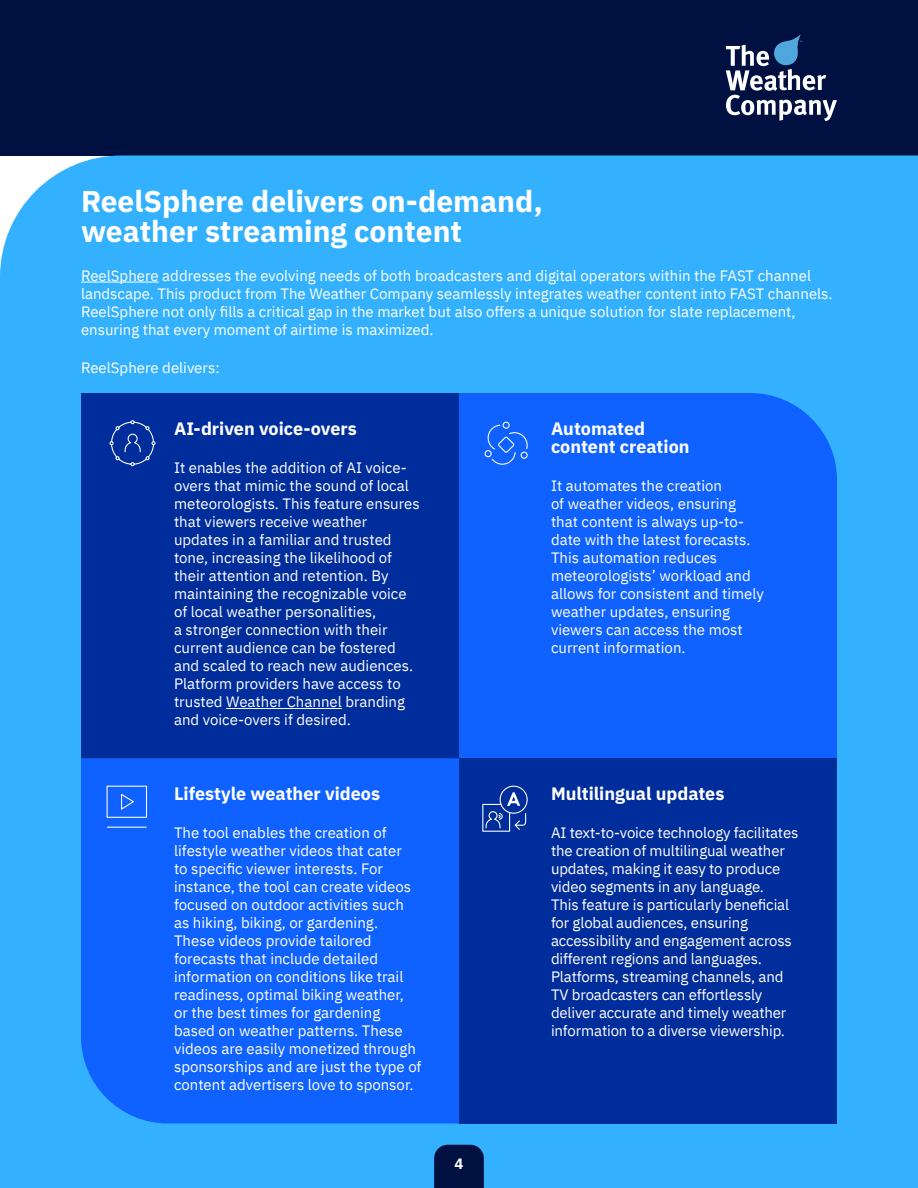
<style>
.page{position:relative;width:918px;height:1188px;background:#fff}
.page>*{position:absolute;margin:0;border:0;box-sizing:border-box;transform-origin:0 0}
.t1{font:700 30px/30px "IBM Plex Sans";color:#fff}
.t2{font:700 18px/18px "IBM Plex Sans";color:#fff}
.t3{font:15px/18px "IBM Plex Sans";color:#fff}
.t4{font:700 15px "IBM Plex Sans";color:#fff}
</style>
<div class="page">
<div style="left:0;top:0;width:918px;height:156px;background:#001141"></div>
<svg style="left:726px;top:34px;width:111px;height:87px"></svg>
<div style="left:0;top:156px;width:918px;height:1032px;background:#33b1ff"></div>
<hr style="left:81px;top:282px;width:78px;height:1px;background:#fff">
<svg style="left:434px;top:1145px;width:50px;height:43px;background:#021748"></svg>
<div style="left:81px;top:393px;width:378px;height:365px;background:#002d9c"></div>
<hr style="left:226px;top:708px;width:116px;height:1px;background:#fff">
<div style="left:459px;top:393px;width:378px;height:365px;background:#0f62ff"></div>
<div style="left:81px;top:758px;width:378px;height:366px;background:#0f62ff"></div>
<div style="left:459px;top:758px;width:378px;height:366px;background:#002d9c"></div>
<svg style="left:106px;top:785px;width:42px;height:43px;background:#2e76ff"></svg>
<svg style="left:109px;top:420px;width:47px;height:47px"></svg>
<svg style="left:484px;top:421px;width:44px;height:44px;background:#2872ff"></svg>
<svg style="left:482px;top:785px;width:46px;height:47px"></svg>
<h1 class="t1" style="left:81px;top:184px;width:463px">ReelSphere delivers on-demand, weather streaming content</h1>
<p class="t3" style="left:81px;top:265px;width:753px">ReelSphere addresses the evolving needs of both broadcasters and digital operators within the FAST channel landscape. This product from The Weather Company seamlessly integrates weather content into FAST channels.<br>ReelSphere not only fills a critical gap in the market but also offers a unique solution for slate replacement, ensuring that every moment of airtime is maximized.</p>
<p class="t3" style="left:81px;top:357px;width:140px">ReelSphere delivers:</p>
<p class="t2" style="left:174px;top:418px;width:184px">AI-driven voice-overs</p>
<p class="t3" style="left:174px;top:458px;width:247px">It enables the addition of AI voice&shy;overs that mimic the sound of local meteorologists. This feature ensures that viewers receive weather updates in a familiar and trusted tone, increasing the likelihood of their attention and retention. By maintaining the recognizable voice of local weather personalities,<br>a stronger connection with their current audience can be fostered and scaled to reach new audiences.<br>Platform providers have access to trusted Weather Channel branding and voice-overs if desired.</p>
<p class="t2" style="left:174px;top:783px;width:208px">Lifestyle weather videos</p>
<p class="t3" style="left:174px;top:822px;width:249px">The tool enables the creation of lifestyle weather videos that cater<br>to specific viewer interests. For instance, the tool can create videos focused on outdoor activities such as hiking, biking, or gardening.<br>These videos provide tailored forecasts that include detailed information on conditions like trail readiness, optimal biking weather, or the best times for gardening based on weather patterns. These videos are easily monetized through sponsorships and are just the type of content advertisers love to sponsor.</p>
<p class="t4" style="left:455px;top:1152px;width:10px">4</p>
<p class="t2" style="left:551px;top:418px;width:140px">Automated content creation</p>
<p class="t3" style="left:551px;top:476px;width:214px">It automates the creation<br>of weather videos, ensuring that content is always up-to&shy;date with the latest forecasts.<br>This automation reduces meteorologists’ workload and allows for consistent and timely weather updates, ensuring viewers can access the most current information.</p>
<p class="t2" style="left:551px;top:783px;width:175px">Multilingual updates</p>
<p class="t3" style="left:551px;top:822px;width:249px">AI text-to-voice technology facilitates the creation of multilingual weather updates, making it easy to produce video segments in any language.<br>This feature is particularly beneficial for global audiences, ensuring accessibility and engagement across different regions and languages.<br>Platforms, streaming channels, and TV broadcasters can effortlessly deliver accurate and timely weather information to a diverse viewership.</p>
</div>
